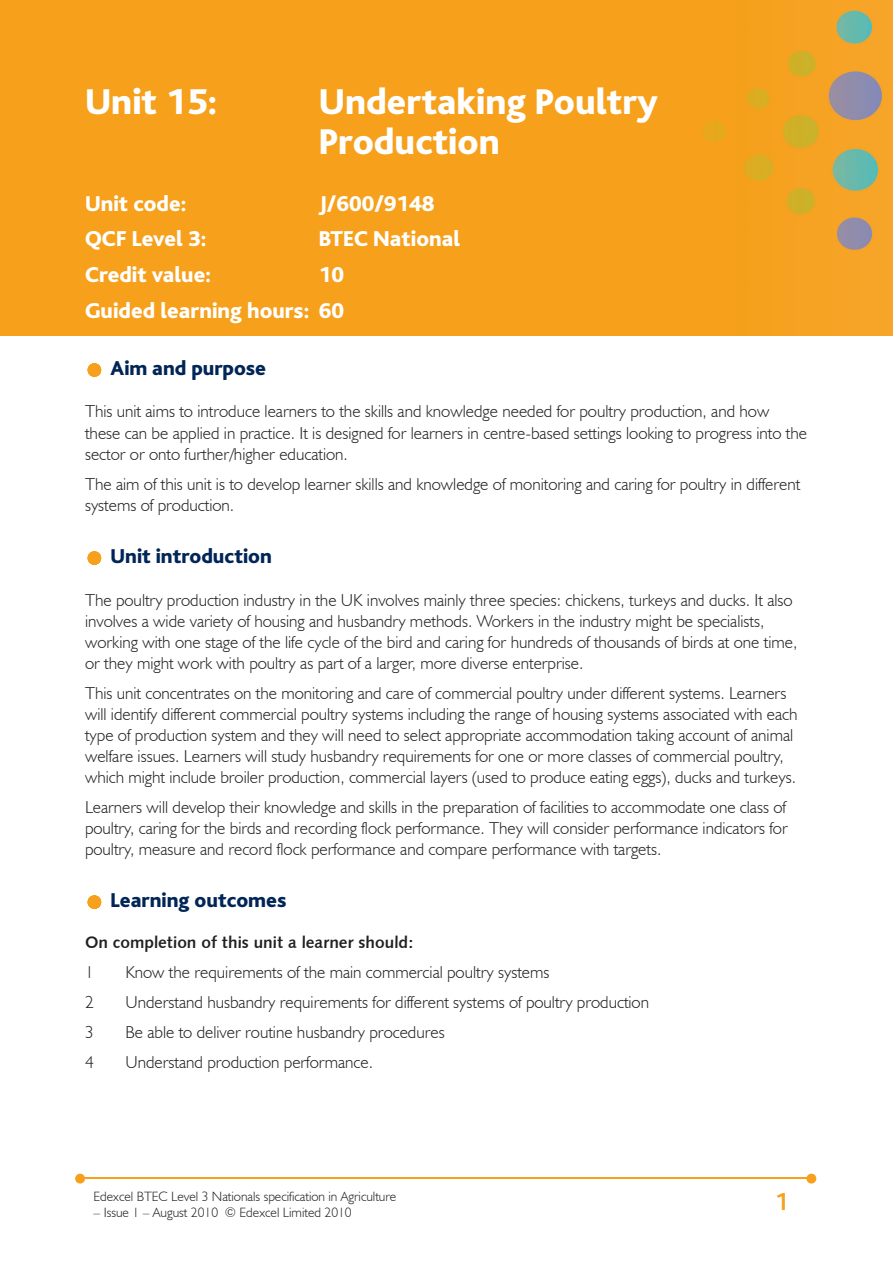
<style>
.page{position:relative;width:893px;height:1263px;background:#fff}
.page>*{position:absolute;margin:0;border:0;box-sizing:border-box;transform-origin:0 0}
.t1{font:800 37.5px/40.5px "Bliss";color:#fff}
.t2{font:700 25.5px "Bliss";color:#f6a01b}
.t3{font:800 22.5px/35.7px "Bliss";color:#fff;text-align:right}
.t4{font:800 21px "Bliss";color:#002556}
.t5{font:300 17.25px/21px "Humanist 521 BT";color:#231f20}
.t6{font:16.5px "Humanist 531 BT Bold A";color:#231f20}
.t7{font:300 13.5px "Humanist 521 BT";color:#231f20}
</style>
<div class="page">
<img style="left:0;top:0;width:893px;height:336px">
<hr style="left:83px;top:1178px;width:727px;height:1px;background:#f6a01b">
<svg style="left:806px;top:1174px;width:10px;height:9px"></svg>
<svg style="left:75px;top:1174px;width:10px;height:9px"></svg>
<svg style="left:88px;top:363px;width:13px;height:14px"></svg>
<svg style="left:88px;top:551px;width:13px;height:14px"></svg>
<svg style="left:88px;top:895px;width:13px;height:14px"></svg>
<h1 class="t1" style="left:85px;top:82px;width:134px">Unit 15:</h1>
<h1 class="t1" style="left:319px;top:82px;width:340px">Undertaking Poultry<br>Production</h1>
<h3 class="t3" style="left:85px;top:186px;width:103px">Unit code:</h3>
<h3 class="t3" style="left:319px;top:186px;width:117px">J/600/9148</h3>
<h3 class="t3" style="left:85px;top:222px;width:123px">QCF Level 3:</h3>
<h3 class="t3" style="left:319px;top:222px;width:143px">BTEC National</h3>
<h3 class="t3" style="left:85px;top:258px;width:128px">Credit value:</h3>
<h3 class="t3" style="left:85px;top:258px;width:261px">10<br>Guided learning hours: 60</h3>
<p class="t4" style="left:111px;top:357px;width:157px">Aim and purpose</p>
<p class="t5" style="left:85px;top:401px;width:723px">This unit aims to introduce learners to the skills and knowledge needed for poultry production, and how these can be applied in practice. It is designed for learners in centre-based settings looking to progress into the sector or onto further/higher education.</p>
<p class="t5" style="left:85px;top:473px;width:717px">The aim of this unit is to develop learner skills and knowledge of monitoring and caring for poultry in different systems of production.</p>
<p class="t4" style="left:111px;top:545px;width:163px">Unit introduction</p>
<p class="t5" style="left:85px;top:589px;width:714px">The poultry production industry in the UK involves mainly three species: chickens, turkeys and ducks. It also involves a wide variety of housing and husbandry methods. Workers in the industry might be specialists, working with one stage of the life cycle of the bird and caring for hundreds of thousands of birds at one time, or they might work with poultry as part of a larger, more diverse enterprise.</p>
<p class="t5" style="left:85px;top:682px;width:714px">This unit concentrates on the monitoring and care of commercial poultry under different systems. Learners will identify different commercial poultry systems including the range of housing systems associated with each type of production system and they will need to select appropriate accommodation taking account of animal welfare issues. Learners will study husbandry requirements for one or more classes of commercial poultry, which might include broiler production, commercial layers (used to produce eating eggs), ducks and turkeys.</p>
<p class="t5" style="left:85px;top:796px;width:704px;text-align:justify">Learners will develop their knowledge and skills in the preparation of facilities to accommodate one class of poultry, caring for the birds and recording flock performance. They will consider performance indicators for poultry, measure and record flock performance and compare performance with targets.</p>
<p class="t4" style="left:111px;top:889px;width:177px">Learning outcomes</p>
<p class="t6" style="left:85px;top:932px;width:330px">On completion of this unit a learner should:</p>
<p class="t5" style="left:85px;top:961px;width:10px">1</p>
<p class="t5" style="left:125px;top:961px;width:425px">Know the requirements of the main commercial poultry systems</p>
<p class="t5" style="left:85px;top:991px;width:10px">2</p>
<p class="t5" style="left:125px;top:991px;width:525px">Understand husbandry requirements for different systems of poultry production</p>
<p class="t5" style="left:85px;top:1021px;width:10px">3</p>
<p class="t5" style="left:125px;top:1021px;width:321px">Be able to deliver routine husbandry procedures</p>
<p class="t5" style="left:85px;top:1051px;width:10px">4</p>
<p class="t5" style="left:125px;top:1051px;width:249px">Understand production performance.</p>
<p class="t7" style="left:94px;top:1188px;width:304px">Edexcel BTEC Level 3 Nationals specification in Agriculture</p>
<p class="t7" style="left:94px;top:1204px;width:260px">– Issue 1 – August 2010 © Edexcel Limited 2010</p>
<h2 class="t2" style="left:775px;top:1189px;width:15px">1</h2>
</div>
